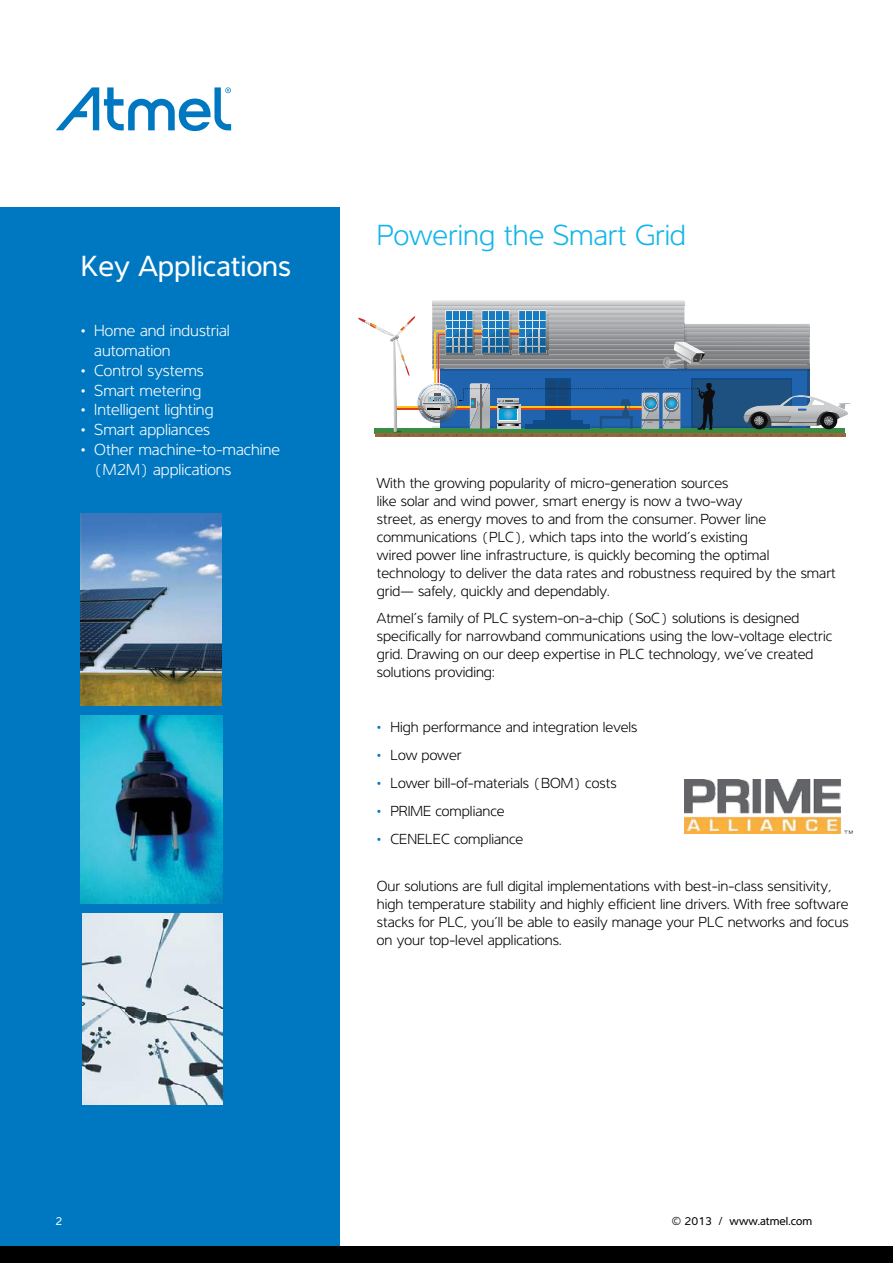
<style>
.page{position:relative;width:893px;height:1263px;background:#fff}
.page>*{position:absolute;margin:0;border:0;box-sizing:border-box;transform-origin:0 0}
.t1{font:300 30px "Interval";color:#12b5ea}
.t2{font:30px "Interval";color:#fff}
.t3{font:300 16.5px/19.8px "Interval";color:#fff}
.t4{font:300 15px/18px "Interval";color:#000}
.t5{font:12px "Interval";color:#000}
.t6{font:12px "Interval";color:#fff}
.s1{color:#0078c1}
</style>
<div class="page">
<div style="left:0;top:207px;width:340px;height:1040px;background:#0078c1"></div>
<svg style="left:56px;top:87px;width:175px;height:44px"></svg>
<div style="left:0;top:1247px;width:893px;height:16px;background:#000"></div>
<img style="left:684px;top:779px;width:168px;height:55px">
<hr style="left:375px;top:433px;width:470px;height:4px;background:#99683c">
<img style="left:518px;top:310px;width:29px;height:1px">
<svg style="left:358px;top:311px;width:493px;height:125px"></svg>
<img style="left:81px;top:514px;width:141px;height:191px">
<img style="left:81px;top:715px;width:141px;height:188px">
<img style="left:82px;top:913px;width:140px;height:192px">
<h1 class="t2" style="left:81px;top:256px;width:212px">Key Applications</h1>
<p class="t3" style="left:94px;top:320px;width:137px;text-indent:-13px">• Home and industrial automation</p>
<p class="t3" style="left:81px;top:360px;width:124px">• Control systems</p>
<p class="t3" style="left:81px;top:380px;width:122px">• Smart metering</p>
<p class="t3" style="left:81px;top:400px;width:134px">• Intelligent lighting</p>
<p class="t3" style="left:81px;top:419px;width:131px">• Smart appliances</p>
<p class="t3" style="left:94px;top:439px;width:187px;text-indent:-13px">• Other machine-to-machine (M2M) applications</p>
<h1 class="t1" style="left:377px;top:218px;width:311px">Powering the Smart Grid</h1>
<p class="t4" style="left:377px;top:474px;width:460px">With the growing popularity of micro-generation sources<br>like solar and wind power, smart energy is now a two-way<br>street, as energy moves to and from the consumer. Power line communications (PLC), which taps into the world’s existing<br>wired power line infrastructure, is quickly becoming the optimal technology to deliver the data rates and robustness required by the smart grid— safely, quickly and dependably.</p>
<p class="t4" style="left:377px;top:609px;width:457px">Atmel’s family of PLC system-on-a-chip (SoC) solutions is designed specifically for narrowband communications using the low-voltage electric grid. Drawing on our deep expertise in PLC technology, we’ve created solutions providing:</p>
<p class="t4" style="left:377px;top:718px;width:262px"><span class="s1">•</span> High performance and integration levels</p>
<p class="t4" style="left:377px;top:746px;width:86px"><span class="s1">•</span> Low power</p>
<p class="t4" style="left:377px;top:774px;width:241px"><span class="s1">•</span> Lower bill-of-materials (BOM) costs</p>
<p class="t4" style="left:377px;top:802px;width:129px"><span class="s1">•</span> PRIME compliance</p>
<p class="t4" style="left:377px;top:830px;width:148px"><span class="s1">•</span> CENELEC compliance</p>
<p class="t4" style="left:377px;top:876px;width:473px">Our solutions are full digital implementations with best-in-class sensitivity, high temperature stability and highly efficient line drivers. With free software stacks for PLC, you’ll be able to easily manage your PLC networks and focus on your top-level applications.</p>
<p class="t6" style="left:55px;top:1217px;width:8px">2</p>
<p class="t5" style="left:672px;top:1214px;width:142px">© 2013 / www.atmel.com</p>
</div>
